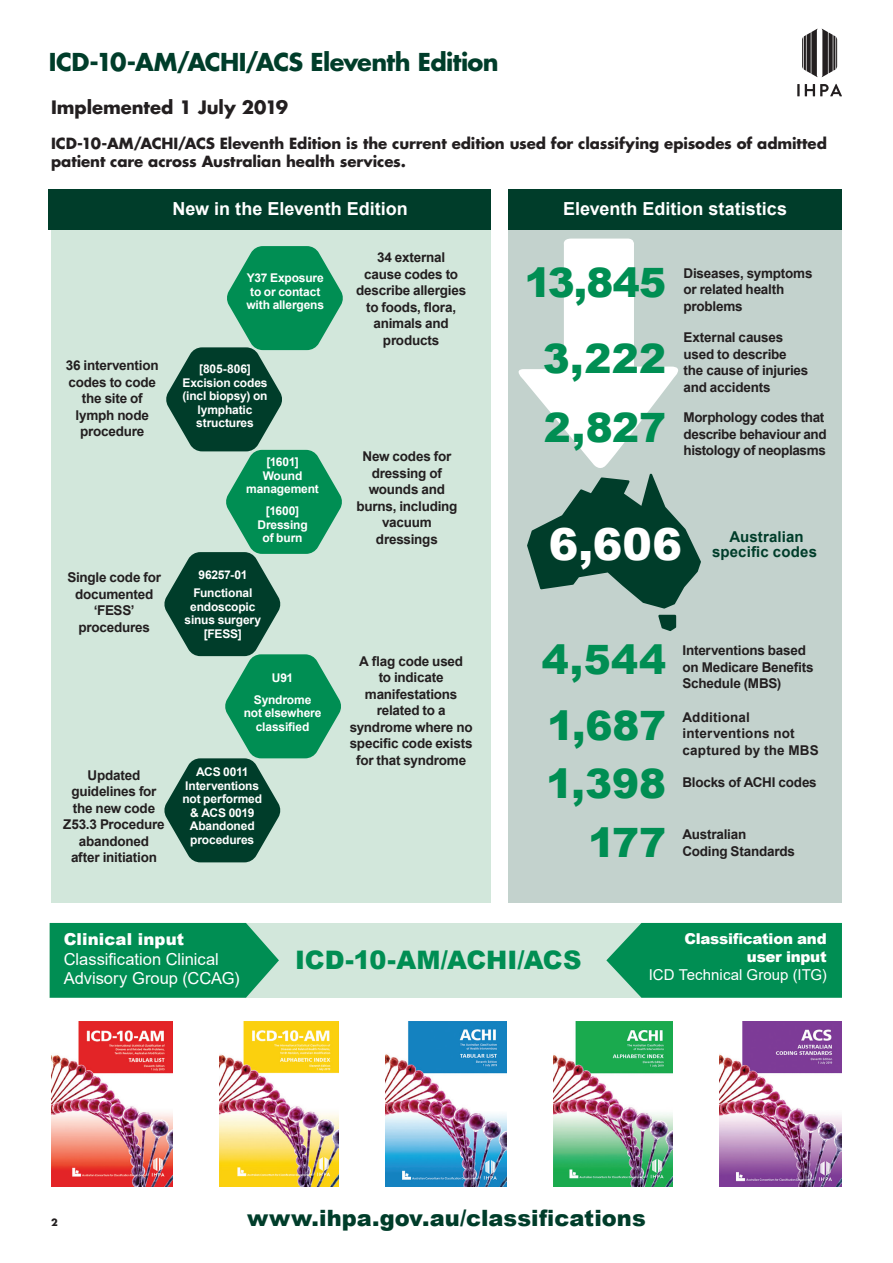
<style>
.page{position:relative;width:893px;height:1263px;background:#fff}
.page>*{position:absolute;margin:0;border:0;box-sizing:border-box;transform-origin:0 0}
.t1{font:900 44.25px "Arial";color:#fff}
.t2{font:900 40.5px "Arial";letter-spacing:-.005em;color:#008e53}
.t3{font:900 25.5px "Arial";color:#008e53}
.t4{font:700 24px "Futura Std";letter-spacing:-.025em;color:#003d2a}
.t5{font:900 22.5px "Arial";color:#003d2a}
.t6{font:700 18px "Arial";color:#fff}
.t7{font:700 18px "Futura Std";letter-spacing:-.005em;color:#231f20}
.t8{font:16.5px/19.5px "Arial";color:#fff}
.t9{font:900 16.5px "Arial";letter-spacing:.005em;color:#fff}
.t10{font:700 15px/18px "Futura Std";letter-spacing:-.005em;color:#231f20}
.t11{font:900 15px/18px "Arial";letter-spacing:-.02em;color:#fff;text-align:right}
.t12{font:700 15px/15px "Arial";letter-spacing:.01em;color:#003d2a;text-align:center}
.t13{font:15px "Arial";letter-spacing:.005em;color:#fff}
.t14{font:700 13.5px/16.5px "Arial";letter-spacing:-.015em;color:#231f20;text-align:center}
.t15{font:700 13.5px/16.5px "Arial";letter-spacing:.015em;color:#231f20}
.t16{font:700 12px/13.5px "Arial";letter-spacing:-.015em;color:#fff;text-align:center}
.t17{font:700 9.75px "Futura Std";color:#231f20}
</style>
<div class="page">
<svg style="left:797px;top:84px;width:45px;height:12px"></svg>
<svg style="left:802px;top:29px;width:35px;height:48px"></svg>
<div style="left:508px;top:216px;width:334px;height:686px;background:#c3d2cd"></div>
<div style="left:51px;top:221px;width:440px;height:681px;background:#d2e7db"></div>
<svg style="left:164px;top:246px;width:179px;height:616px"></svg>
<div style="left:49px;top:189px;width:442px;height:40px;background:#003d2a"></div>
<div style="left:508px;top:189px;width:334px;height:40px;background:#003d2a"></div>
<svg style="left:518px;top:239px;width:183px;height:369px"></svg>
<svg style="left:658px;top:615px;width:18px;height:16px"></svg>
<img style="left:220px;top:1021px;width:119px;height:165px">
<img style="left:720px;top:1021px;width:122px;height:165px">
<img style="left:51px;top:1021px;width:122px;height:165px">
<img style="left:554px;top:1021px;width:119px;height:165px">
<img style="left:385px;top:1021px;width:122px;height:165px">
<div style="left:50px;top:923px;width:792px;height:75px;background:#d2e7db"></div>
<svg style="left:50px;top:923px;width:229px;height:75px;background:#0f945d"></svg>
<svg style="left:606px;top:923px;width:236px;height:75px;background:#11955e"></svg>
<h3 class="t4" style="left:49px;top:46px;width:451px">ICD-10-AM/ACHI/ACS Eleventh Edition</h3>
<h3 class="t7" style="left:51px;top:95px;width:239px">Implemented 1 July 2019</h3>
<p class="t10" style="left:51px;top:134px;width:777px">ICD-10-AM/ACHI/ACS Eleventh Edition is the current edition used for classifying episodes of admitted patient care across Australian health services.</p>
<p class="t14" style="left:66px;top:357px;width:94px">36 intervention codes to code the site of lymph node procedure</p>
<h3 class="t6" style="left:172px;top:196px;width:237px">New in the Eleventh Edition</h3>
<p class="t14" style="left:356px;top:249px;width:111px">34 external<br>cause codes to describe allergies to foods, flora, animals and products</p>
<p class="t16" style="left:183px;top:363px;width:86px">[805-806]<br>Excision codes (incl biopsy) on lymphatic structures</p>
<p class="t16" style="left:246px;top:271px;width:79px">Y37 Exposure to or contact with allergens</p>
<p class="t16" style="left:246px;top:455px;width:74px">[1601]<br>Wound management</p>
<p class="t16" style="left:257px;top:504px;width:52px">[1600]<br>Dressing of burn</p>
<p class="t14" style="left:356px;top:448px;width:103px">New codes for dressing of wounds and burns, including vacuum dressings</p>
<p class="t14" style="left:67px;top:569px;width:95px">Single code for documented ‘FESS’ procedures</p>
<p class="t14" style="left:63px;top:767px;width:103px">Updated guidelines for the new code<br>Z53.3 Procedure abandoned after initiation</p>
<p class="t16" style="left:193px;top:566px;width:60px;line-height:17.7px">96257-01<br>Functional</p>
<p class="t16" style="left:185px;top:600px;width:78px">endoscopic sinus surgery [FESS]</p>
<p class="t16" style="left:254px;top:667px;width:59px;line-height:22px">U91<br>Syndrome</p>
<p class="t16" style="left:244px;top:706px;width:79px">not elsewhere classified</p>
<p class="t16" style="left:182px;top:766px;width:81px">ACS 0011<br>Interventions not performed &amp; ACS 0019<br>Abandoned procedures</p>
<p class="t14" style="left:350px;top:653px;width:124px">A flag code used<br>to indicate manifestations related to a syndrome where no specific code exists for that syndrome</p>
<h3 class="t6" style="left:563px;top:196px;width:226px">Eleventh Edition statistics</h3>
<h2 class="t2" style="left:524px;top:253px;width:143px">13,845</h2>
<p class="t14" style="left:683px;top:265px;width:131px;text-align:left">Diseases, symptoms or related health problems</p>
<h2 class="t2" style="left:543px;top:329px;width:125px">3,222</h2>
<p class="t14" style="left:683px;top:329px;width:126px;text-align:left">External causes used to describe the cause of injuries and accidents</p>
<h2 class="t2" style="left:544px;top:398px;width:124px">2,827</h2>
<p class="t14" style="left:683px;top:409px;width:145px;text-align:left">Morphology codes that describe behaviour and histology of neoplasms</p>
<h1 class="t1" style="left:549px;top:512px;width:135px">6,606</h1>
<p class="t12" style="left:712px;top:529px;width:106px">Australian specific codes</p>
<h2 class="t2" style="left:542px;top:631px;width:126px">4,544</h2>
<p class="t14" style="left:682px;top:642px;width:133px;text-align:left">Interventions based on Medicare Benefits<br>Schedule (MBS)</p>
<h2 class="t2" style="left:547px;top:696px;width:121px">1,687</h2>
<p class="t15" style="left:682px;top:709px;width:138px">Additional interventions not captured by the MBS</p>
<h2 class="t2" style="left:546px;top:754px;width:121px">1,398</h2>
<p class="t14" style="left:682px;top:774px;width:136px">Blocks of ACHI codes</p>
<h2 class="t2" style="left:588px;top:813px;width:80px">177</h2>
<p class="t14" style="left:682px;top:826px;width:114px;text-align:left">Australian<br>Coding Standards</p>
<p class="t9" style="left:64px;top:927px;width:122px">Clinical input</p>
<p class="t8" style="left:64px;top:949px;width:177px">Classification Clinical<br>Advisory Group (CCAG)</p>
<h3 class="t3" style="left:295px;top:942px;width:288px">ICD-10-AM/ACHI/ACS</h3>
<p class="t11" style="left:685px;top:929px;width:144px">Classification and user input</p>
<p class="t13" style="left:649px;top:965px;width:179px">ICD Technical Group (ITG)</p>
<p class="t17" style="left:51px;top:1216px;width:8px">2</p>
<h3 class="t5" style="left:247px;top:1202px;width:400px">www.ihpa.gov.au/classifications</h3>
</div>
